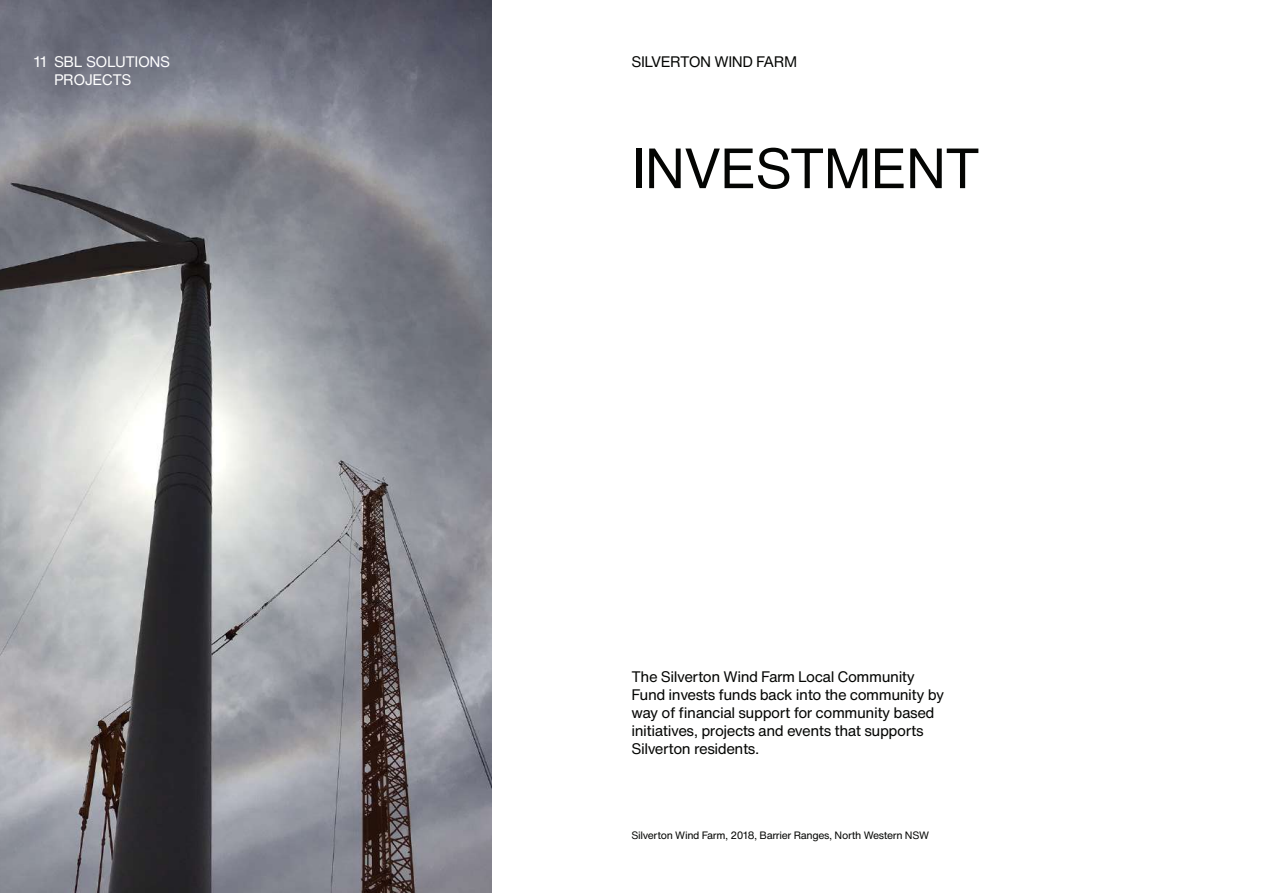
<style>
.page{position:relative;width:1263px;height:893px;background:#fff}
.page>*{position:absolute;margin:0;border:0;box-sizing:border-box;transform-origin:0 0}
.t1{font:55.65px "Helvetica Now Text";letter-spacing:-.03em;color:#040503}
.t2{font:15px/18px "Helvetica Now Text";letter-spacing:-.03em;color:#040503}
.t3{font:15px/18px "Helvetica Now Text";letter-spacing:-.03em;color:#fff}
.t4{font:10.5px "Helvetica Now Text";letter-spacing:-.03em;color:#040503}
</style>
<div class="page">
<img style="left:0;top:0;width:491px;height:893px">
<p class="t3" style="left:34px;top:52px;width:15px">11</p>
<p class="t3" style="left:54px;top:52px;width:118px">SBL SOLUTIONS<br>PROJECTS</p>
<p class="t2" style="left:631px;top:52px;width:167px">SILVERTON WIND FARM</p>
<h1 class="t1" style="left:631px;top:126px;width:350px">INVESTMENT</h1>
<p class="t2" style="left:631px;top:668px;width:314px">The Silverton Wind Farm Local Community Fund invests funds back into the community by way of financial support for community based initiatives, projects and events that supports Silverton residents.</p>
<p class="t4" style="left:631px;top:827px;width:299px">Silverton Wind Farm, 2018, Barrier Ranges, North Western NSW</p>
</div>
